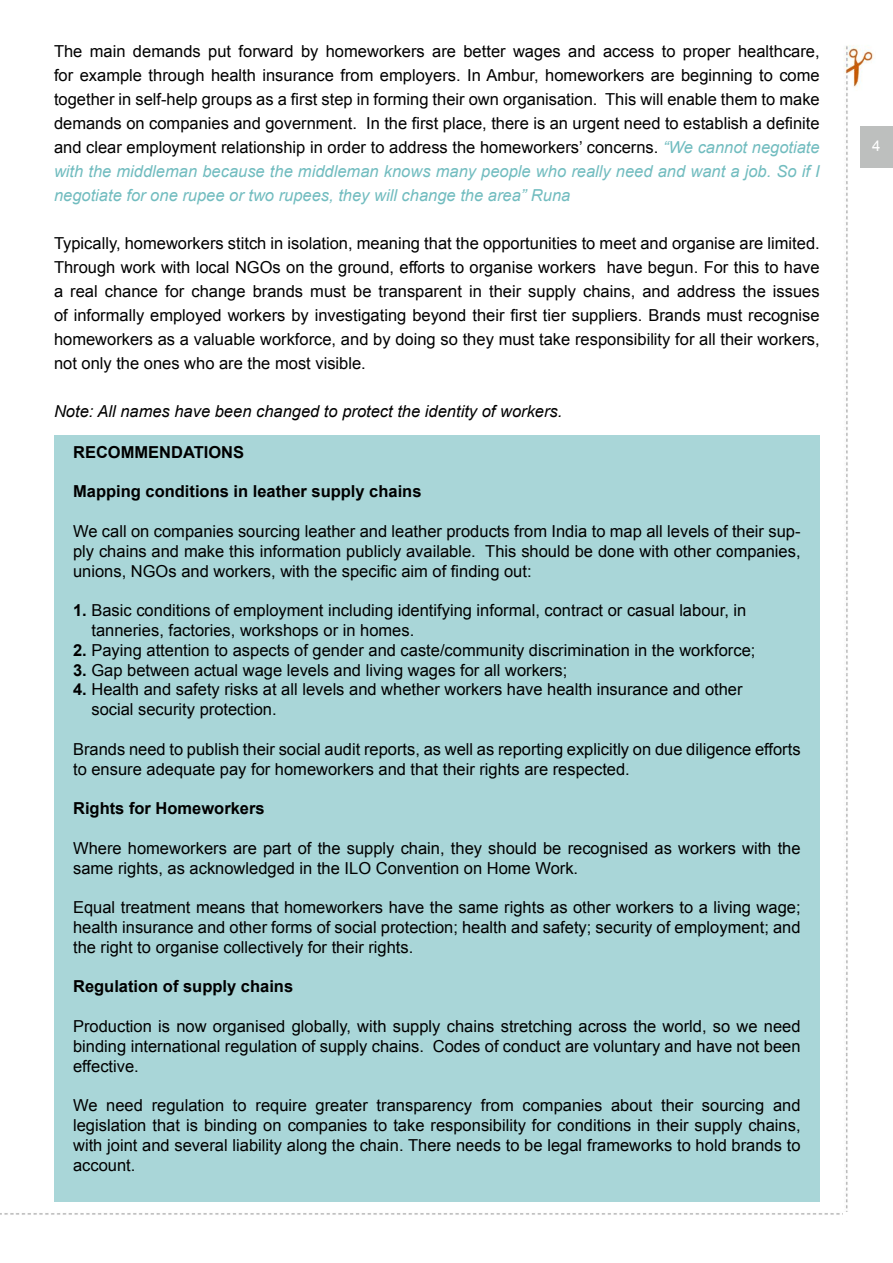
<style>
.page{position:relative;width:893px;height:1263px;background:#fff}
.page>*{position:absolute;margin:0;border:0;box-sizing:border-box;transform-origin:0 0}
.t1{font:16.5px/19.8px "Arial";color:#000;text-align:justify}
.t2{font:700 16.5px "Arial";color:#000}
.t3{font:italic 16.5px "Arial";color:#000}
.t4{font:15px "Arial";color:#fff}
.s1{font-style:italic;color:#71bcbf}
.s2{font-weight:700}
</style>
<div class="page">
<img style="left:0;top:1201px;width:843px;height:14px">
<img style="left:826px;top:45px;width:50px;height:1166px">
<div style="left:54px;top:435px;width:766px;height:766px;background:#a9d6d8"></div>
<p class="t1" style="left:54px;top:39px;width:767px;line-height:24px">The main demands put forward by homeworkers are better wages and access to proper healthcare, for example through health insurance from employers. In Ambur, homeworkers are beginning to come together in self-help groups as a first step in forming their own organisation. This will enable them to make demands on companies and government. In the first place, there is an urgent need to establish a definite and clear employment relationship in order to address the homeworkers’ concerns. <span class="s1">“We cannot negotiate with the middleman because the middleman knows many people who really need and want a job. So if I negotiate for one rupee or two rupees, they will change the area” Runa</span></p>
<p class="t1" style="left:54px;top:231px;width:767px;line-height:24px">Typically, homeworkers stitch in isolation, meaning that the opportunities to meet and organise are limited.<br>Through work with local NGOs on the ground, efforts to organise workers have begun. For this to have a real chance for change brands must be transparent in their supply chains, and address the issues of informally employed workers by investigating beyond their first tier suppliers. Brands must recognise homeworkers as a valuable workforce, and by doing so they must take responsibility for all their workers, not only the ones who are the most visible.</p>
<p class="t3" style="left:54px;top:400px;width:510px">Note: All names have been changed to protect the identity of workers.</p>
<p class="t2" style="left:73px;top:441px;width:173px">RECOMMENDATIONS</p>
<p class="t2" style="left:73px;top:481px;width:350px">Mapping conditions in leather supply chains</p>
<p class="t1" style="left:73px;top:521px;width:729px">We call on companies sourcing leather and leather products from India to map all levels of their sup&shy;ply chains and make this information publicly available. This should be done with other companies, unions, NGOs and workers, with the specific aim of finding out:</p>
<p class="t1" style="left:91px;top:601px;width:656px;text-indent:-18px"><span class="s2">1.</span> Basic conditions of employment including identifying informal, contract or casual labour, in tanneries, factories, workshops or in homes.</p>
<p class="t1" style="left:73px;top:640px;width:684px"><span class="s2">2.</span> Paying attention to aspects of gender and caste/community discrimination in the workforce;</p>
<p class="t1" style="left:73px;top:660px;width:496px"><span class="s2">3.</span> Gap between actual wage levels and living wages for all workers;</p>
<p class="t1" style="left:91px;top:680px;width:653px;text-indent:-18px"><span class="s2">4.</span> Health and safety risks at all levels and whether workers have health insurance and other social security protection.</p>
<p class="t1" style="left:73px;top:739px;width:729px">Brands need to publish their social audit reports, as well as reporting explicitly on due diligence efforts to ensure adequate pay for homeworkers and that their rights are respected.</p>
<p class="t2" style="left:73px;top:797px;width:193px">Rights for Homeworkers</p>
<p class="t1" style="left:73px;top:838px;width:729px">Where homeworkers are part of the supply chain, they should be recognised as workers with the same rights, as acknowledged in the ILO Convention on Home Work.</p>
<p class="t1" style="left:73px;top:898px;width:729px">Equal treatment means that homeworkers have the same rights as other workers to a living wage; health insurance and other forms of social protection; health and safety; security of employment; and the right to organise collectively for their rights.</p>
<p class="t2" style="left:73px;top:976px;width:222px">Regulation of supply chains</p>
<p class="t1" style="left:73px;top:1016px;width:729px">Production is now organised globally, with supply chains stretching across the world, so we need binding international regulation of supply chains. Codes of conduct are voluntary and have not been effective.</p>
<p class="t1" style="left:73px;top:1096px;width:729px">We need regulation to require greater transparency from companies about their sourcing and legislation that is binding on companies to take responsibility for conditions in their supply chains, with joint and several liability along the chain. There needs to be legal frameworks to hold brands to account.</p>
<p class="t4" style="left:872px;top:136px;width:10px">4</p>
</div>
